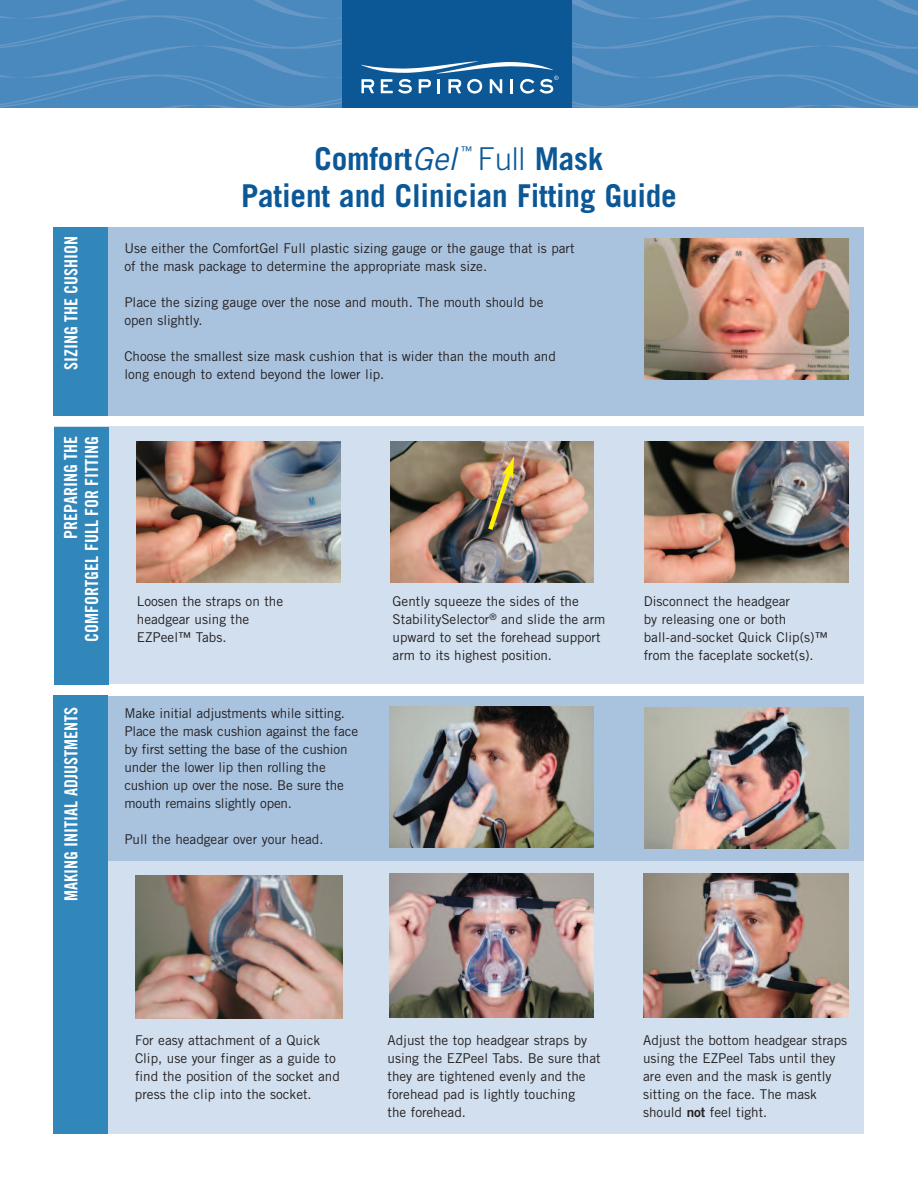
<style>
.page{position:relative;width:918px;height:1188px;background:#fff}
.page>*{position:absolute;margin:0;border:0;box-sizing:border-box;transform-origin:0 0}
.t1{font:700 31.5px/37.5px "Trade Gothic LT Std";letter-spacing:-.005em;color:#0c5896}
.t2{font:18px/21px "Trade Gothic Bold Cond Twenty";color:#fff;text-align:right}
.t3{font:13.5px/18px "Trade Gothic LT Std";color:#231f20}
.t4{font:12px "Trade Gothic LT Std";color:#0c5896}
.s1{font-weight:400;font-style:italic}
.s2{font-weight:300}
.s3{font-family:"Trade Gothic LT Std Bd 2"}
</style>
<div class="page">
<div style="left:54px;top:859px;width:810px;height:275px;background:#d1dfee"></div>
<div style="left:54px;top:427px;width:810px;height:257px;background:#d1dfee"></div>
<svg style="left:0;top:0;width:918px;height:36px;background:#4c8abe"></svg>
<svg style="left:0;top:36px;width:918px;height:25px;background:#4d8abe"></svg>
<div style="left:342px;top:0;width:230px;height:108px;background:#0c5896"></div>
<svg style="left:0;top:61px;width:918px;height:47px"></svg>
<div style="left:54px;top:227px;width:810px;height:189px;background:#a9c3df"></div>
<div style="left:54px;top:227px;width:54px;height:189px;background:#3287ba"></div>
<div style="left:54px;top:427px;width:54px;height:257px;background:#3287ba"></div>
<img style="left:137px;top:441px;width:204px;height:141px">
<img style="left:390px;top:441px;width:204px;height:141px">
<img style="left:645px;top:441px;width:203px;height:141px">
<img style="left:485px;top:456px;width:30px;height:79px">
<div style="left:54px;top:696px;width:810px;height:164px;background:#a9c3df"></div>
<div style="left:54px;top:696px;width:54px;height:438px;background:#3287ba"></div>
<img style="left:645px;top:707px;width:203px;height:141px">
<img style="left:389px;top:707px;width:205px;height:141px">
<img style="left:135px;top:875px;width:208px;height:144px">
<img style="left:389px;top:874px;width:205px;height:143px">
<img style="left:643px;top:874px;width:205px;height:143px">
<img style="left:645px;top:238px;width:203px;height:141px">
<h1 class="t1" style="left:315px;top:143px;width:144px">Comfort<span class="s1">Gel</span></h1>
<p class="t4" style="left:461px;top:146px;width:13px">™</p>
<h1 class="t1" style="left:241px;top:143px;width:437px;text-indent:236px"><span class="s2">Full</span> Mask<br>Patient and Clinician Fitting Guide</h1>
<h2 class="t2" style="left:62px;top:370px;width:136px;rotate:-90deg">SIZING THE CUSHION</h2>
<p class="t3" style="left:124px;top:240px;width:452px">Use either the ComfortGel Full plastic sizing gauge or the gauge that is part of the mask package to determine the appropriate mask size.</p>
<p class="t3" style="left:124px;top:294px;width:421px">Place the sizing gauge over the nose and mouth. The mouth should be open slightly.</p>
<p class="t3" style="left:124px;top:348px;width:433px">Choose the smallest size mask cushion that is wider than the mouth and long enough to extend beyond the lower lip.</p>
<h2 class="t2" style="left:62px;top:642px;width:208px;rotate:-90deg">PREPARING THE<br>COMFORTGEL FULL FOR FITTING</h2>
<p class="t3" style="left:137px;top:594px;width:148px">Loosen the straps on the headgear using the<br>EZPeel™ Tabs.</p>
<p class="t3" style="left:393px;top:594px;width:214px">Gently squeeze the sides of the<br>StabilitySelector<sup>®</sup> and slide the arm upward to set the forehead support arm to its highest position.</p>
<p class="t3" style="left:644px;top:594px;width:186px">Disconnect the headgear<br>by releasing one or both ball-and-socket Quick Clip(s)™ from the faceplate socket(s).</p>
<h2 class="t2" style="left:62px;top:901px;width:195px;rotate:-90deg">MAKING INITIAL ADJUSTMENTS</h2>
<p class="t3" style="left:124px;top:705px;width:235px">Make initial adjustments while sitting.<br>Place the mask cushion against the face by first setting the base of the cushion under the lower lip then rolling the cushion up over the nose. Be sure the mouth remains slightly open.</p>
<p class="t3" style="left:124px;top:831px;width:201px">Pull the headgear over your head.</p>
<p class="t3" style="left:135px;top:1033px;width:206px">For easy attachment of a Quick<br>Clip, use your finger as a guide to find the position of the socket and press the clip into the socket.</p>
<p class="t3" style="left:388px;top:1033px;width:215px">Adjust the top headgear straps by using the EZPeel Tabs. Be sure that they are tightened evenly and the forehead pad is lightly touching<br>the forehead.</p>
<p class="t3" style="left:643px;top:1033px;width:206px">Adjust the bottom headgear straps using the EZPeel Tabs until they are even and the mask is gently sitting on the face. The mask should <span class="s3">not</span> feel tight.</p>
</div>
